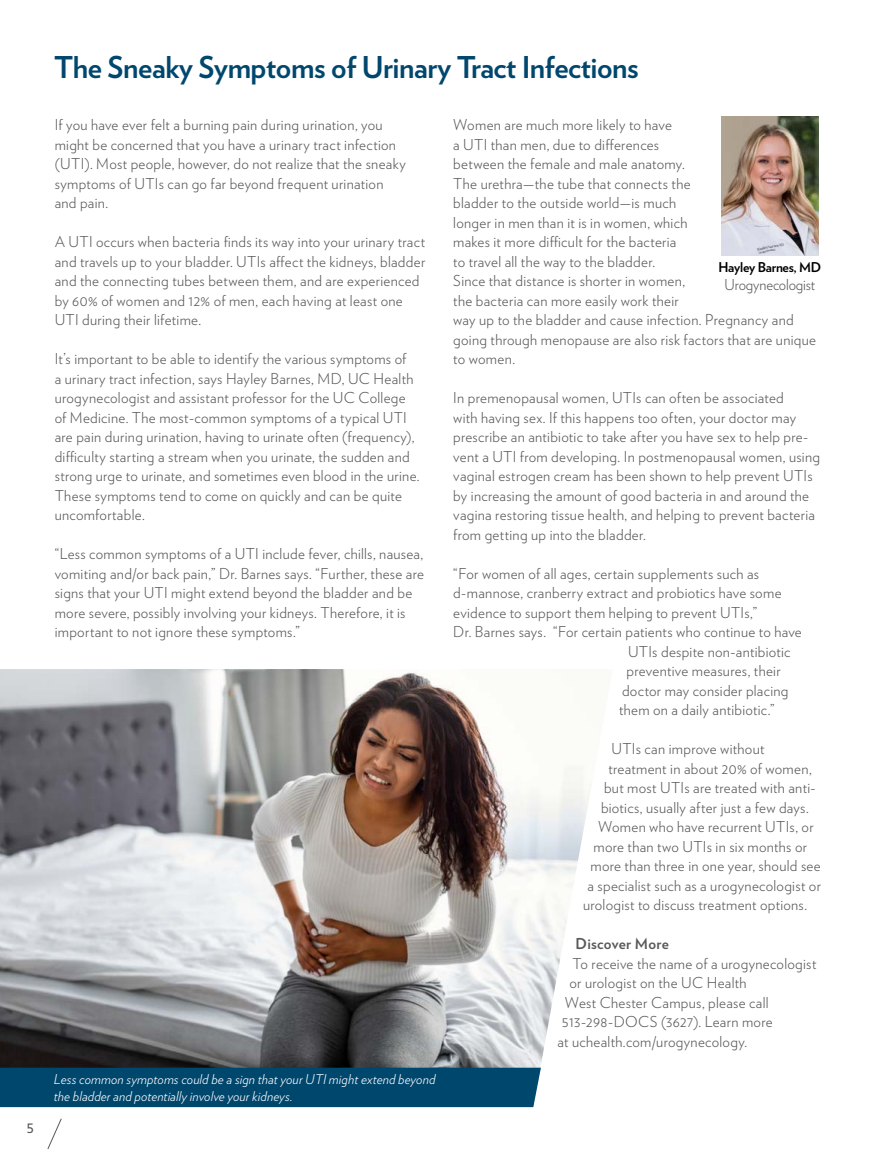
<style>
.page{position:relative;width:878px;height:1161px;background:#fff}
.page>*{position:absolute;margin:0;border:0;box-sizing:border-box;transform-origin:0 0}
.t1{font:700 30px "Verlag";letter-spacing:-.015em;color:#00476e}
.t2{font:16.5px "Verlag";color:#58595b}
.t3{font:300 15px/19.5px "Verlag";letter-spacing:.02em;color:#58595b}
.t4{font:300 15px "Verlag";letter-spacing:-.01em;color:#58595b}
.t5{font:700 15px "Verlag";letter-spacing:.02em;color:#58595b}
.t6{font:italic 300 13.5px/16.5px "Verlag";letter-spacing:.01em;color:#fff}
.t7{font:700 13.5px "Verlag";letter-spacing:-.02em;color:#000}
</style>
<div class="page">
<svg style="left:47px;top:1118px;width:15px;height:31px"></svg>
<img style="left:0;top:669px;width:592px;height:399px">
<div style="left:0;top:1068px;width:541px;height:39px;background:#00476e"></div>
<img style="left:721px;top:117px;width:97px;height:138px">
<p class="t2" style="left:27px;top:1115px;width:9px">5</p>
<h1 class="t1" style="left:54px;top:43px;width:586px">The Sneaky Symptoms of Urinary Tract Infections</h1>
<p class="t3" style="left:55px;top:115px;width:352px">If you have ever felt a burning pain during urination, you might be concerned that you have a urinary tract infection (UTI). Most people, however, do not realize that the sneaky symptoms of UTIs can go far beyond frequent urination and pain.</p>
<p class="t3" style="left:55px;top:232px;width:372px">A UTI occurs when bacteria finds its way into your urinary tract and travels up to your bladder. UTIs affect the kidneys, bladder and the connecting tubes between them, and are experienced by 60% of women and 12% of men, each having at least one UTI during their lifetime.</p>
<p class="t3" style="left:55px;top:349px;width:366px">It’s important to be able to identify the various symptoms of<br>a urinary tract infection, says Hayley Barnes, MD, UC Health urogynecologist and assistant professor for the UC College of Medicine. The most-common symptoms of a typical UTI are pain during urination, having to urinate often (frequency), difficulty starting a stream when you urinate, the sudden and strong urge to urinate, and sometimes even blood in the urine.<br>These symptoms tend to come on quickly and can be quite uncomfortable.</p>
<p class="t3" style="left:55px;top:544px;width:371px">“Less common symptoms of a UTI include fever, chills, nausea, vomiting and/or back pain,” Dr. Barnes says. “Further, these are signs that your UTI might extend beyond the bladder and be more severe, possibly involving your kidneys. Therefore, it is important to not ignore these symptoms.”</p>
<p class="t6" style="left:54px;top:1070px;width:383px">Less common symptoms could be a sign that your UTI might extend beyond the bladder and potentially involve your kidneys.</p>
<p class="t3" style="left:453px;top:115px;width:364px">Women are much more likely to have<br>a UTI than men, due to differences<br>between the female and male anatomy.<br>The urethra—the tube that connects the<br>bladder to the outside world—is much<br>longer in men than it is in women, which<br>makes it more difficult for the bacteria<br>to travel all the way to the bladder.<br>Since that distance is shorter in women,<br>the bacteria can more easily work their<br>way up to the bladder and cause infection. Pregnancy and going through menopause are also risk factors that are unique to women.</p>
<p class="t3" style="left:453px;top:388px;width:368px">In premenopausal women, UTIs can often be associated<br>with having sex. If this happens too often, your doctor may prescribe an antibiotic to take after you have sex to help pre&shy;vent a UTI from developing. In postmenopausal women, using vaginal estrogen cream has been shown to help prevent UTIs by increasing the amount of good bacteria in and around the vagina restoring tissue health, and helping to prevent bacteria from getting up into the bladder.</p>
<p class="t3" style="left:453px;top:563px;width:307px">“For women of all ages, certain supplements such as</p>
<p class="t3" style="left:453px;top:583px;width:330px">d-mannose, cranberry extract and probiotics have some</p>
<p class="t3" style="left:453px;top:602px;width:305px">evidence to support them helping to prevent UTIs,”</p>
<p class="t3" style="left:453px;top:622px;width:350px">Dr. Barnes says. “For certain patients who continue to have</p>
<p class="t3" style="left:628px;top:641px;width:164px">UTIs despite non-antibiotic</p>
<p class="t3" style="left:626px;top:661px;width:156px">preventive measures, their</p>
<p class="t3" style="left:622px;top:680px;width:168px">doctor may consider placing</p>
<p class="t3" style="left:619px;top:700px;width:157px">them on a daily antibiotic.”</p>
<p class="t3" style="left:611px;top:739px;width:155px">UTIs can improve without</p>
<p class="t3" style="left:608px;top:758px;width:205px">treatment in about 20% of women,</p>
<p class="t3" style="left:604px;top:778px;width:213px">but most UTIs are treated with anti-</p>
<p class="t3" style="left:601px;top:797px;width:209px">biotics, usually after just a few days.</p>
<p class="t3" style="left:598px;top:817px;width:217px">Women who have recurrent UTIs, or</p>
<p class="t3" style="left:593px;top:836px;width:215px">more than two UTIs in six months or</p>
<p class="t3" style="left:590px;top:856px;width:232px">more than three in one year, should see</p>
<p class="t3" style="left:587px;top:875px;width:235px">a specialist such as a urogynecologist or</p>
<p class="t3" style="left:583px;top:895px;width:226px">urologist to discuss treatment options.</p>
<p class="t5" style="left:575px;top:932px;width:95px">Discover More</p>
<p class="t3" style="left:572px;top:953px;width:245px">To receive the name of a urogynecologist</p>
<p class="t3" style="left:569px;top:973px;width:178px">or urologist on the UC Health</p>
<p class="t3" style="left:565px;top:992px;width:205px">West Chester Campus, please call</p>
<p class="t3" style="left:562px;top:1012px;width:212px">513-298-DOCS (3627). Learn more</p>
<p class="t3" style="left:557px;top:1031px;width:191px">at uchealth.com/urogynecology.</p>
<p class="t7" style="left:718px;top:256px;width:104px">Hayley Barnes, MD</p>
<p class="t4" style="left:724px;top:274px;width:92px">Urogynecologist</p>
</div>
